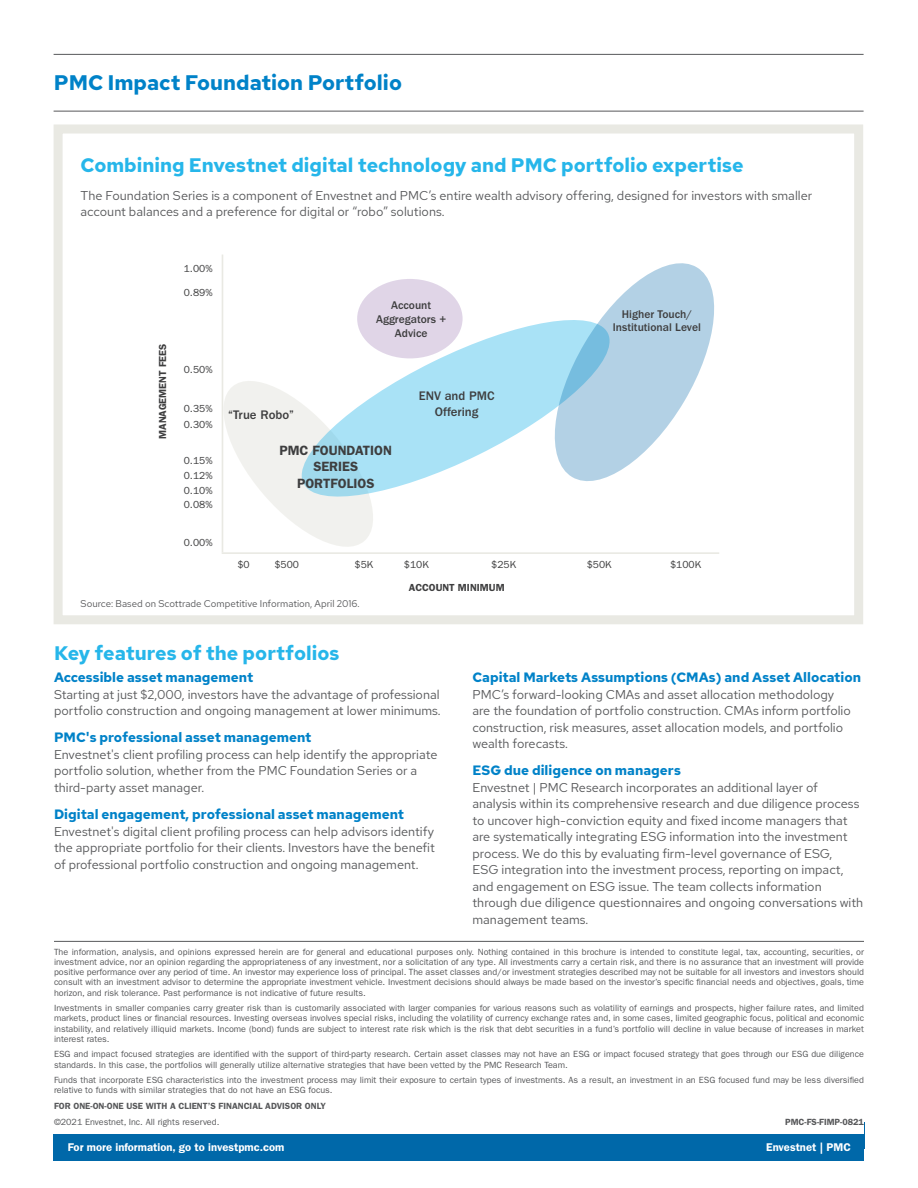
<style>
.page{position:relative;width:918px;height:1188px;background:#fff}
.page>*{position:absolute;margin:0;border:0;box-sizing:border-box;transform-origin:0 0}
.portfolio_name_small{font:700 21px "Red Hat Text";color:#0082c8}
.section_header{font:700 19.5px "Red Hat Text";color:#26b6ea}
.body_header{font:700 13.5px "Red Hat Text";color:#0082c8}
.t1{font:600 13.5px/16.2px "ITC Franklin Gothic Std";color:#3e3e3f;text-align:center}
.t2{font:500 12.9px/15.5px "ITC Franklin Gothic Std";color:#3e3e3f;text-align:center}
.body_copy{font:12.75px/16.5px "Red Hat Text";color:#57585a}
.t3{font:500 11.55px/13.8px "ITC Franklin Gothic Std";color:#3e3e3f;text-align:center}
.t4{font:600 11.25px "ITC Franklin Gothic Std";color:#fff}
.t5{font:10.35px/14.7px "ITC Franklin Gothic Std";color:#3e3e3f}
.t6{font:600 10.35px "ITC Franklin Gothic Std";color:#3e3e3f}
.body_copy-2{font:9.75px "Red Hat Text";color:#57585a}
.disclosure{font:9px/10.2px "ITC Franklin Gothic Std";color:#57585a}
.disclosure_w_rule{font:9px/10.2px "ITC Franklin Gothic Std";color:#57585a;text-align:justify}
.disclosure-2{font:600 9px "ITC Franklin Gothic Std";color:#57585a}
</style>
<div class="page">
<hr style="left:54px;top:111px;width:810px;height:1px;background:#57585a">
<hr style="left:54px;top:54px;width:810px;height:1px;background:#57585a">
<hr style="left:54px;top:941px;width:810px;height:1px;background:#57585a">
<svg style="left:223px;top:381px;width:150px;height:166px"></svg>
<svg style="left:291px;top:322px;width:254px;height:187px;fill:#a9e2f6"></svg>
<svg style="left:545px;top:263px;width:169px;height:218px"></svg>
<div style="left:357px;top:279px;width:106px;height:79px;background:#e0d5e7;border-radius:50%"></div>
<hr style="left:222px;top:255px;width:1px;height:297px;background:#e9e9e3">
<hr style="left:222px;top:552px;width:497px;height:2px;background:#e9e9e3">
<div style="left:54px;top:124px;width:809px;height:500px;border:9px solid #e9e9e3"></div>
<div style="left:54px;top:1134px;width:810px;height:27px;background:#0068a9"></div>
<p class="portfolio_name_small" style="left:54px;top:69px;width:350px">PMC Impact Foundation Portfolio</p>
<p class="section_header" style="left:81px;top:153px;width:665px">Combining Envestnet digital technology and PMC portfolio expertise</p>
<p class="body_copy" style="left:81px;top:187px;width:733px">The Foundation Series is a component of Envestnet and PMC’s entire wealth advisory offering, designed for investors with smaller account balances and a preference for digital or “robo” solutions.</p>
<p class="t6" style="left:156px;top:439px;width:97px;rotate:-90deg">MANAGEMENT FEES</p>
<p class="t5" style="left:184px;top:262px;width:30px">1.00%</p>
<p class="t5" style="left:184px;top:286px;width:30px">0.89%</p>
<p class="t5" style="left:184px;top:362px;width:30px">0.50%</p>
<p class="t5" style="left:184px;top:401px;width:30px;line-height:15.1px">0.35%<br>0.30%</p>
<p class="t5" style="left:184px;top:453px;width:30px;text-align:justify">0.15% 0.12% 0.10% 0.08%</p>
<p class="t5" style="left:184px;top:535px;width:30px">0.00%</p>
<p class="t2" style="left:228px;top:407px;width:67px">“True Robo”</p>
<p class="t3" style="left:376px;top:298px;width:72px">Account<br>Aggregators +<br>Advice</p>
<p class="t3" style="left:613px;top:307px;width:90px">Higher Touch/<br>Institutional Level</p>
<p class="t2" style="left:419px;top:388px;width:77px">ENV and PMC<br>Offering</p>
<p class="t1" style="left:279px;top:442px;width:114px">PMC FOUNDATION<br>SERIES<br>PORTFOLIOS</p>
<p class="t5" style="left:237px;top:558px;width:14px">$0</p>
<p class="t5" style="left:274px;top:558px;width:26px">$500</p>
<p class="t5" style="left:355px;top:558px;width:20px">$5K</p>
<p class="t5" style="left:404px;top:558px;width:26px">$10K</p>
<p class="t5" style="left:491px;top:558px;width:26px">$25K</p>
<p class="t5" style="left:587px;top:558px;width:26px">$50K</p>
<p class="t5" style="left:670px;top:558px;width:33px">$100K</p>
<p class="t6" style="left:409px;top:581px;width:97px">ACCOUNT MINIMUM</p>
<p class="body_copy-2" style="left:81px;top:597px;width:280px">Source: Based on Scottrade Competitive Information, April 2016.</p>
<p class="section_header" style="left:54px;top:640px;width:287px">Key features of the portfolios</p>
<p class="body_header" style="left:54px;top:668px;width:201px">Accessible asset management</p>
<p class="body_copy" style="left:54px;top:686px;width:388px">Starting at just $2,000, investors have the advantage of professional portfolio construction and ongoing management at lower minimums.</p>
<p class="body_header" style="left:54px;top:729px;width:259px">PMC's professional asset management</p>
<p class="body_copy" style="left:54px;top:746px;width:385px">Envestnet's client profiling process can help identify the appropriate portfolio solution, whether from the PMC Foundation Series or a third-party asset manager.</p>
<p class="body_header" style="left:54px;top:805px;width:352px">Digital engagement, professional asset management</p>
<p class="body_copy" style="left:54px;top:823px;width:382px;text-align:justify">Envestnet's digital client profiling process can help advisors identify the appropriate portfolio for their clients. Investors have the benefit of professional portfolio construction and ongoing management.</p>
<p class="body_header" style="left:472px;top:668px;width:390px">Capital Markets Assumptions (CMAs) and Asset Allocation</p>
<p class="body_copy" style="left:472px;top:686px;width:380px">PMC’s forward-looking CMAs and asset allocation methodology are the foundation of portfolio construction. CMAs inform portfolio construction, risk measures, asset allocation models, and portfolio wealth forecasts.</p>
<p class="body_header" style="left:472px;top:762px;width:210px">ESG due diligence on managers</p>
<p class="body_copy" style="left:472px;top:779px;width:392px">Envestnet | PMC Research incorporates an additional layer of analysis within its comprehensive research and due diligence process to uncover high-conviction equity and fixed income managers that are systematically integrating ESG information into the investment process. We do this by evaluating firm-level governance of ESG,<br>ESG integration into the investment process, reporting on impact, and engagement on ESG issue. The team collects information through due diligence questionnaires and ongoing conversations with management teams.</p>
<p class="disclosure_w_rule" style="left:54px;top:947px;width:812px">The information, analysis, and opinions expressed herein are for general and educational purposes only. Nothing contained in this brochure is intended to constitute legal, tax, accounting, securities, or investment advice, nor an opinion regarding the appropriateness of any investment, nor a solicitation of any type. All investments carry a certain risk, and there is no assurance that an investment will provide positive performance over any period of time. An investor may experience loss of principal. The asset classes and/or investment strategies described may not be suitable for all investors and investors should consult with an investment advisor to determine the appropriate investment vehicle. Investment decisions should always be made based on the investor’s specific financial needs and objectives, goals, time horizon, and risk tolerance. Past performance is not indicative of future results.</p>
<p class="disclosure" style="left:54px;top:1003px;width:812px;text-align:justify">Investments in smaller companies carry greater risk than is customarily associated with larger companies for various reasons such as volatility of earnings and prospects, higher failure rates, and limited markets, product lines or financial resources. Investing overseas involves special risks, including the volatility of currency exchange rates and, in some cases, limited geographic focus, political and economic instability, and relatively illiquid markets. Income (bond) funds are subject to interest rate risk which is the risk that debt securities in a fund’s portfolio will decline in value because of increases in market interest rates.</p>
<p class="disclosure" style="left:54px;top:1049px;width:811px">ESG and impact focused strategies are identified with the support of third-party research. Certain asset classes may not have an ESG or impact focused strategy that goes through our ESG due diligence standards. In this case, the portfolios will generally utilize alternative strategies that have been vetted by the PMC Research Team.</p>
<p class="disclosure" style="left:54px;top:1075px;width:811px">Funds that incorporate ESG characteristics into the investment process may limit their exposure to certain types of investments. As a result, an investment in an ESG focused fund may be less diversified relative to funds with similar strategies that do not have an ESG focus.</p>
<p class="disclosure-2" style="left:54px;top:1101px;width:273px">FOR ONE-ON-ONE USE WITH A CLIENT’S FINANCIAL ADVISOR ONLY</p>
<p class="disclosure" style="left:54px;top:1116px;width:167px">©2021 Envestnet, Inc. All rights reserved.</p>
<p class="disclosure-2" style="left:785px;top:1116px;width:80px">PMC-FS-FIMP-0821</p>
<p class="t4" style="left:68px;top:1141px;width:218px">For more information, go to investpmc.com</p>
<p class="t4" style="left:766px;top:1141px;width:86px">Envestnet | PMC</p>
</div>
